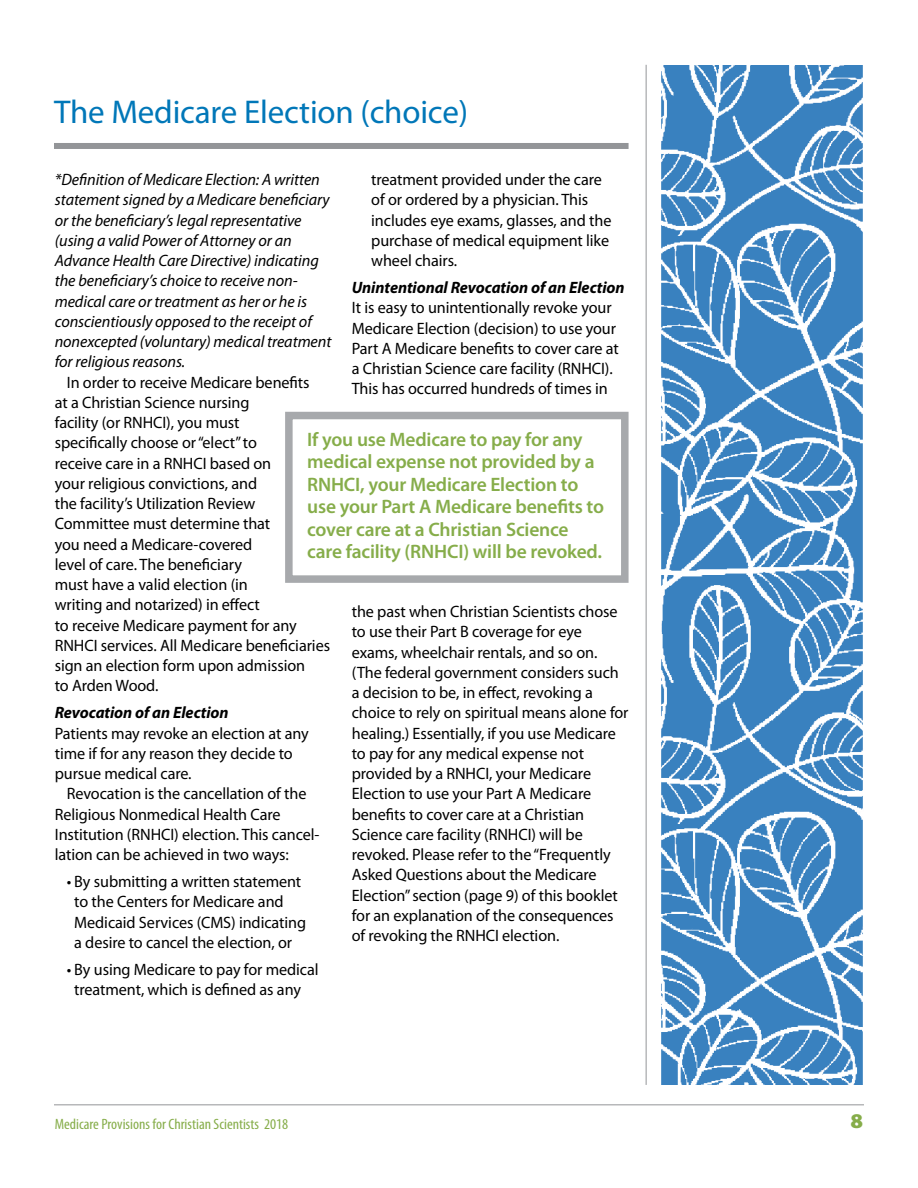
<style>
.page{position:relative;width:918px;height:1188px;background:#fff}
.page>*{position:absolute;margin:0;border:0;box-sizing:border-box;transform-origin:0 0}
.t1{font:33px "Myriad Pro";letter-spacing:-.005em;color:#0177b8}
.t2{font:900 21px "Myriad Pro";color:#86ad4a;scale:1.05 1}
.t3{font:600 19.5px/22.5px "Myriad Pro";letter-spacing:-.01em;color:#86ad4a}
.t4{font:16.5px/20.2px "Myriad Pro";letter-spacing:-.005em;color:#000}
.t5{font:italic 16.5px/20.2px "Myriad Pro";letter-spacing:-.005em;color:#000}
.t6{font:italic 700 16.5px "Myriad Pro";letter-spacing:-.005em;color:#000}
.t7{font:condensed 15px "Myriad Pro";color:#86ad4a;scale:1.05 1}
</style>
<div class="page">
<hr style="left:646px;top:65px;width:1px;height:1020px;background:#939598">
<div style="left:54px;top:143px;width:575px;height:6px;background:#939598"></div>
<hr style="left:54px;top:1104px;width:810px;height:1px;background:#939598">
<div style="left:285px;top:412px;width:344px;height:171px;border:8px solid #a7a9ac"></div>
<img style="left:661px;top:66px;width:202px;height:1018px">
<h1 class="t1" style="left:54px;top:94px;width:416px">The Medicare Election (choice)</h1>
<p class="t5" style="left:55px;top:170px;width:278px">*Definition of Medicare Election: A written statement signed by a Medicare beneficiary or the beneficiary’s legal representative (using a valid Power of Attorney or an Advance Health Care Directive) indicating the beneficiary’s choice to receive non&shy;medical care or treatment as her or he is conscientiously opposed to the receipt of nonexcepted (voluntary) medical treatment for religious reasons.</p>
<p class="t4" style="left:55px;top:372px;width:277px;text-indent:12px">In order to receive Medicare benefits<br>at a Christian Science nursing<br>facility (or RNHCI), you must<br>specifically choose or “elect” to<br>receive care in a RNHCI based on<br>your religious convictions, and<br>the facility’s Utilization Review<br>Committee must determine that<br>you need a Medicare-covered<br>level of care. The beneficiary<br>must have a valid election (in<br>writing and notarized) in effect<br>to receive Medicare payment for any<br>RNHCI services. All Medicare beneficiaries sign an election form upon admission<br>to Arden Wood.</p>
<p class="t6" style="left:55px;top:704px;width:175px">Revocation of an Election</p>
<p class="t4" style="left:55px;top:723px;width:256px">Patients may revoke an election at any time if for any reason they decide to pursue medical care.</p>
<p class="t4" style="left:55px;top:784px;width:266px;text-indent:12px">Revocation is the cancellation of the Religious Nonmedical Health Care Institution (RNHCI) election. This cancel&shy;lation can be achieved in two ways:</p>
<p class="t4" style="left:74px;top:872px;width:233px;text-indent:-8px">• By submitting a written statement to the Centers for Medicare and Medicaid Services (CMS) indicating a desire to cancel the election, or</p>
<p class="t4" style="left:74px;top:960px;width:246px;text-indent:-8px">• By using Medicare to pay for medical treatment, which is defined as any</p>
<p class="t4" style="left:371px;top:170px;width:242px">treatment provided under the care of or ordered by a physician. This includes eye exams, glasses, and the purchase of medical equipment like wheel chairs.</p>
<p class="t6" style="left:352px;top:279px;width:274px">Unintentional Revocation of an Election</p>
<p class="t4" style="left:352px;top:298px;width:269px">It is easy to unintentionally revoke your Medicare Election (decision) to use your Part A Medicare benefits to cover care at a Christian Science care facility (RNHCI).<br>This has occurred hundreds of times in</p>
<p class="t3" style="left:307px;top:428px;width:298px">If you use Medicare to pay for any medical expense not provided by a RNHCI, your Medicare Election to use your Part A Medicare benefits to cover care at a Christian Science care facility (RNHCI) will be revoked.</p>
<p class="t4" style="left:352px;top:602px;width:278px">the past when Christian Scientists chose to use their Part B coverage for eye exams, wheelchair rentals, and so on. (The federal government considers such a decision to be, in effect, revoking a choice to rely on spiritual means alone for healing.) Essentially, if you use Medicare to pay for any medical expense not provided by a RNHCI, your Medicare Election to use your Part A Medicare benefits to cover care at a Christian Science care facility (RNHCI) will be revoked. Please refer to the “Frequently Asked Questions about the Medicare Election” section (page 9) of this booklet for an explanation of the consequences of revoking the RNHCI election.</p>
<p class="t7" style="left:55px;top:1116px;width:224px">Medicare Provisions for Christian Scientists 2018</p>
<p class="t2" style="left:851px;top:1109px;width:14px">8</p>
</div>
